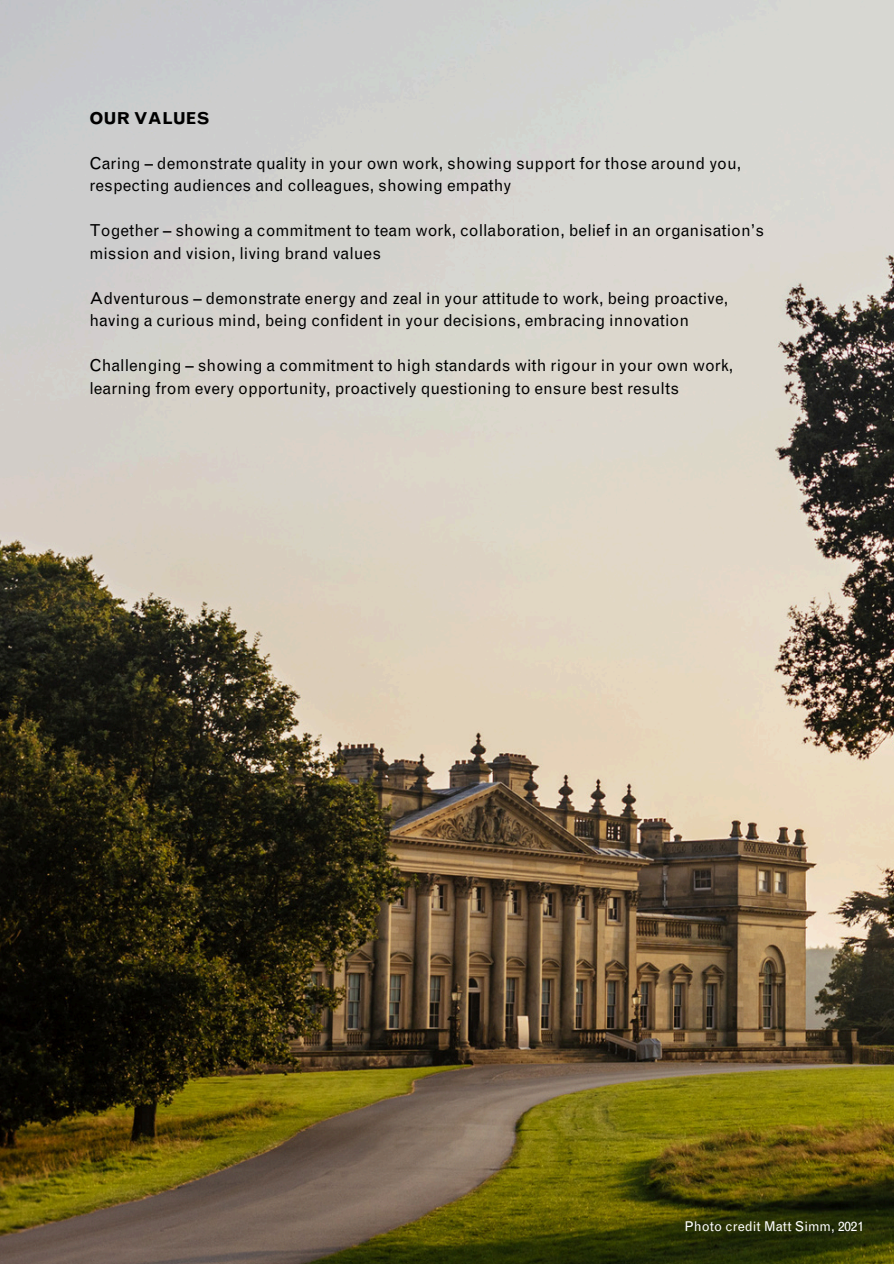
<style>
.page{position:relative;width:894px;height:1264px;background:#fff}
.page>*{position:absolute;margin:0;border:0;box-sizing:border-box;transform-origin:0 0}
.t1{font:16.5px/22.5px "Grotesque MT Std";color:#000}
.t2{font:700 16.5px "Grotesque MT Std";color:#000}
.t3{font:13.5px "Grotesque MT Std";color:#fff}
</style>
<div class="page">
<img style="left:0;top:0;width:893px;height:1263px">
<h1 class="t2" style="left:89px;top:112px;width:122px">OUR VALUES</h1>
<h2 class="t1" style="left:89px;top:154px;width:653px">Caring – demonstrate quality in your own work, showing support for those around you, respecting audiences and colleagues, showing empathy</h2>
<h2 class="t1" style="left:89px;top:221px;width:676px">Together – showing a commitment to team work, collaboration, belief in an organisation’s mission and vision, living brand values</h2>
<h2 class="t1" style="left:89px;top:289px;width:640px">Adventurous – demonstrate energy and zeal in your attitude to work, being proactive, having a curious mind, being confident in your decisions, embracing innovation</h2>
<h2 class="t1" style="left:89px;top:356px;width:645px">Challenging – showing a commitment to high standards with rigour in your own work, learning from every opportunity, proactively questioning to ensure best results</h2>
<p class="t3" style="left:684px;top:1221px;width:181px">Photo credit Matt Simm, 2021</p>
</div>
